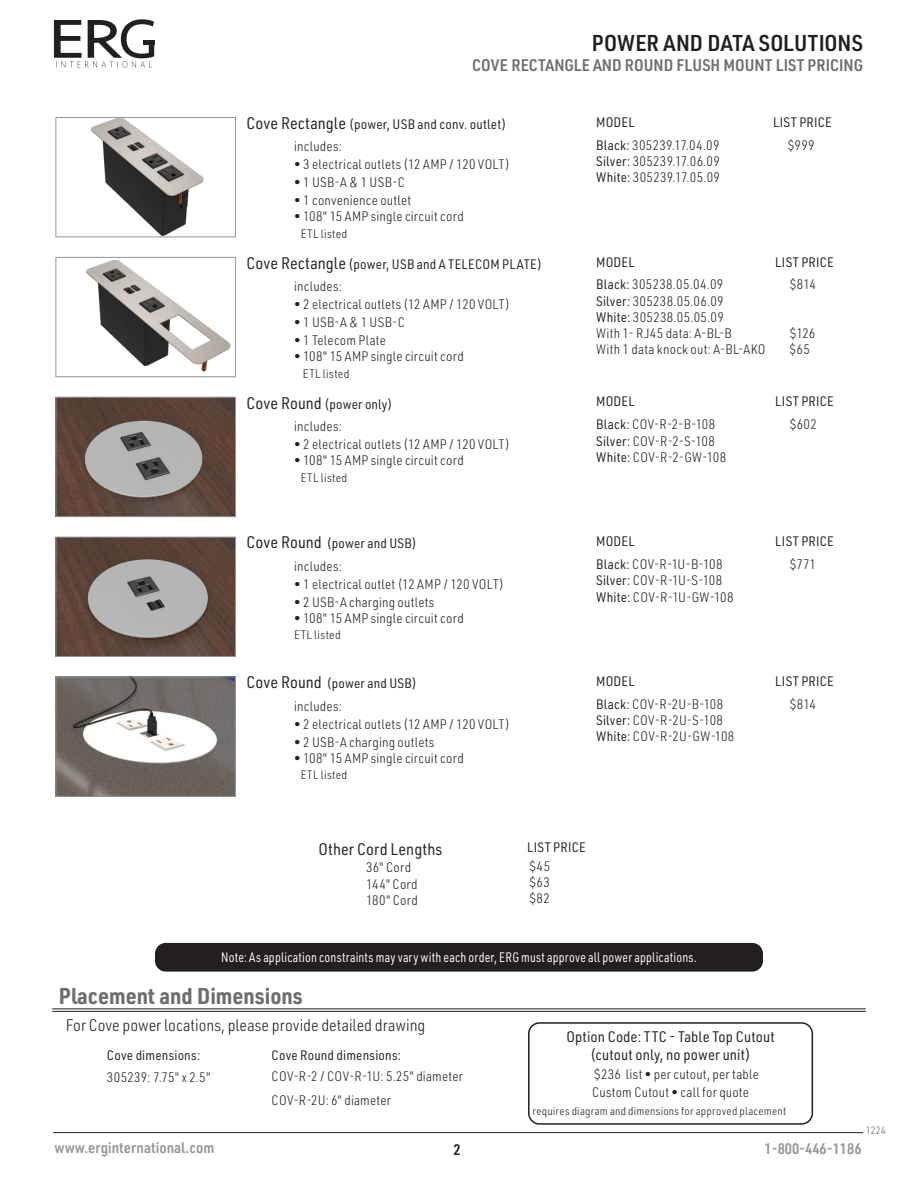
<style>
.page{position:relative;width:918px;height:1188px;background:#fff}
.page>*{position:absolute;margin:0;border:0;box-sizing:border-box;transform-origin:0 0}
.NEW_Subhead_rule_below{font:700 22.5px "URWDIN Semi Cond";color:#6c6d70}
.T_page_RIGHT_sub_head{font:600 22.5px "URWDIN Semi Cond";letter-spacing:.01em;color:#231f20}
.New_Intro_text{font:300 16.5px "URWDIN Semi Cond";color:#231f20}
.T_page_RIGHT_sub_head-2{font:600 16.5px "URWDIN Semi Cond";color:#6c6d70}
.Callout_-_70_k{font:16.5px "URWDIN Semi Cond";letter-spacing:.01em;color:#231f20}
.Callout_-_70_k-2{font:15px "URWDIN Semi Cond";letter-spacing:.01em;color:#231f20}
.t1{font:600 15px "URWDIN Semi Cond";color:#939598}
.t2{font:600 15px "URWDIN Semi Cond";color:#231f20}
.Callout_-_70_k-3{font:300 13.5px "URWDIN Semi Cond";letter-spacing:.02em;color:#231f20}
.Callout_-_70_k-4{font:13.5px "URWDIN Semi Cond";letter-spacing:.015em;color:#231f20}
.Callout_-_70_k-5{font:13.5px "URWDIN Semi Cond";letter-spacing:.015em;color:#fff;scale:.9 1}
.Callout_-_70_k-6{font:300 12px "URWDIN Semi Cond";letter-spacing:.03em;color:#231f20}
.Callout_-_70_k-7{font:300 11.25px "URWDIN Semi Cond";letter-spacing:.02em;color:#231f20}
.t3{font:300 10.5px "URWDIN Semi Cond";color:#6c6d70}
.s1{font-size:16.5px}
.s2{font-weight:400}
</style>
<div class="page">
<img style="left:86px;top:260px;width:145px;height:112px">
<div style="left:55px;top:257px;width:181px;height:120px;border:1px solid #939598"></div>
<img style="left:57px;top:399px;width:177px;height:116px">
<div style="left:55px;top:397px;width:181px;height:120px;border:1px solid #939598"></div>
<img style="left:57px;top:539px;width:177px;height:116px">
<div style="left:55px;top:537px;width:181px;height:120px;border:1px solid #939598"></div>
<img style="left:91px;top:119px;width:113px;height:116px">
<div style="left:55px;top:117px;width:181px;height:120px;border:1px solid #939598"></div>
<hr style="left:52px;top:1009px;width:814px;height:1px;background:#231f20">
<hr style="left:52px;top:1011px;width:814px;height:1px;background:#231f20">
<div style="left:528px;top:1022px;width:285px;height:103px;border:2px solid #231f20;border-radius:11px"></div>
<img style="left:57px;top:679px;width:177px;height:116px">
<div style="left:55px;top:677px;width:181px;height:120px;border:1px solid #939598"></div>
<div style="left:155px;top:943px;width:608px;height:29px;background:#231f20;border-radius:11px"></div>
<hr style="left:53px;top:1132px;width:810px;height:1px;background:#231f20">
<svg style="left:53px;top:19px;width:102px;height:48px"></svg>
<div style="left:143px;top:40px;width:11px;height:5px;background:#231f20"></div>
<p class="T_page_RIGHT_sub_head" style="left:592px;top:28px;width:273px">POWER AND DATA SOLUTIONS</p>
<p class="T_page_RIGHT_sub_head-2" style="left:472px;top:54px;width:392px">COVE RECTANGLE AND ROUND FLUSH MOUNT LIST PRICING</p>
<p class="Callout_-_70_k-4" style="left:247px;top:115px;width:261px"><span class="s1">Cove Rectangle</span> (power, USB and conv. outlet)</p>
<p class="Callout_-_70_k-3" style="left:294px;top:138px;width:49px">includes:</p>
<p class="Callout_-_70_k-3" style="left:294px;top:156px;width:217px">• 3 electrical outlets (12 AMP / 120 VOLT)</p>
<p class="Callout_-_70_k-3" style="left:294px;top:174px;width:112px">• 1 USB-A &amp; 1 USB-C</p>
<p class="Callout_-_70_k-3" style="left:294px;top:192px;width:119px">• 1 convenience outlet</p>
<p class="Callout_-_70_k-3" style="left:294px;top:208px;width:171px">• 108" 15 AMP single circuit cord</p>
<p class="Callout_-_70_k-6" style="left:301px;top:226px;width:48px">ETL listed</p>
<p class="Callout_-_70_k-4" style="left:247px;top:255px;width:297px"><span class="s1">Cove Rectangle</span> (power, USB and A TELECOM PLATE)</p>
<p class="Callout_-_70_k-3" style="left:294px;top:277px;width:49px">includes:</p>
<p class="Callout_-_70_k-3" style="left:294px;top:295px;width:217px">• 2 electrical outlets (12 AMP / 120 VOLT)</p>
<p class="Callout_-_70_k-3" style="left:294px;top:313px;width:112px">• 1 USB-A &amp; 1 USB-C</p>
<p class="Callout_-_70_k-3" style="left:294px;top:331px;width:93px">• 1 Telecom Plate</p>
<p class="Callout_-_70_k-3" style="left:294px;top:348px;width:171px">• 108" 15 AMP single circuit cord</p>
<p class="Callout_-_70_k-6" style="left:303px;top:366px;width:48px">ETL listed</p>
<p class="Callout_-_70_k-4" style="left:247px;top:395px;width:147px"><span class="s1">Cove Round</span> (power only)</p>
<p class="Callout_-_70_k-3" style="left:294px;top:417px;width:49px">includes:</p>
<p class="Callout_-_70_k-3" style="left:294px;top:435px;width:217px">• 2 electrical outlets (12 AMP / 120 VOLT)</p>
<p class="Callout_-_70_k-3" style="left:294px;top:452px;width:171px">• 108" 15 AMP single circuit cord</p>
<p class="Callout_-_70_k-6" style="left:301px;top:470px;width:48px">ETL listed</p>
<p class="Callout_-_70_k-4" style="left:247px;top:535px;width:172px"><span class="s1">Cove Round</span> (power and USB)</p>
<p class="Callout_-_70_k-3" style="left:294px;top:557px;width:49px">includes:</p>
<p class="Callout_-_70_k-3" style="left:294px;top:575px;width:211px">• 1 electrical outlet (12 AMP / 120 VOLT)</p>
<p class="Callout_-_70_k-3" style="left:294px;top:593px;width:142px">• 2 USB-A charging outlets</p>
<p class="Callout_-_70_k-3" style="left:294px;top:609px;width:171px">• 108" 15 AMP single circuit cord</p>
<p class="Callout_-_70_k-6" style="left:294px;top:627px;width:48px">ETL listed</p>
<p class="Callout_-_70_k-4" style="left:247px;top:675px;width:172px"><span class="s1">Cove Round</span> (power and USB)</p>
<p class="Callout_-_70_k-3" style="left:294px;top:697px;width:49px">includes:</p>
<p class="Callout_-_70_k-3" style="left:294px;top:715px;width:217px">• 2 electrical outlets (12 AMP / 120 VOLT)</p>
<p class="Callout_-_70_k-3" style="left:294px;top:733px;width:142px">• 2 USB-A charging outlets</p>
<p class="Callout_-_70_k-3" style="left:294px;top:749px;width:171px">• 108" 15 AMP single circuit cord</p>
<p class="Callout_-_70_k-6" style="left:301px;top:767px;width:48px">ETL listed</p>
<p class="Callout_-_70_k-4" style="left:596px;top:113px;width:40px">MODEL</p>
<p class="Callout_-_70_k-3" style="left:596px;top:136px;width:125px"><span class="s2">Black:</span> 305239.17.04.09</p>
<p class="Callout_-_70_k-3" style="left:596px;top:152px;width:125px"><span class="s2">Silver:</span> 305239.17.06.09</p>
<p class="Callout_-_70_k-3" style="left:596px;top:168px;width:125px"><span class="s2">White:</span> 305239.17.05.09</p>
<p class="Callout_-_70_k-4" style="left:773px;top:113px;width:60px">LIST PRICE</p>
<p class="Callout_-_70_k-3" style="left:788px;top:136px;width:28px">$999</p>
<p class="Callout_-_70_k-4" style="left:596px;top:253px;width:40px">MODEL</p>
<p class="Callout_-_70_k-3" style="left:596px;top:276px;width:129px"><span class="s2">Black:</span> 305238.05.04.09</p>
<p class="Callout_-_70_k-3" style="left:596px;top:292px;width:129px"><span class="s2">Silver:</span> 305238.05.06.09</p>
<p class="Callout_-_70_k-3" style="left:596px;top:308px;width:129px"><span class="s2">White:</span> 305238.05.05.09</p>
<p class="Callout_-_70_k-3" style="left:596px;top:324px;width:137px">With 1- RJ45 data: A-BL-B</p>
<p class="Callout_-_70_k-3" style="left:596px;top:341px;width:171px">With 1 data knock out: A-BL-AKO</p>
<p class="Callout_-_70_k-4" style="left:775px;top:253px;width:60px">LIST PRICE</p>
<p class="Callout_-_70_k-3" style="left:790px;top:276px;width:28px">$814</p>
<p class="Callout_-_70_k-3" style="left:790px;top:324px;width:27px">$126</p>
<p class="Callout_-_70_k-3" style="left:790px;top:341px;width:22px">$65</p>
<p class="Callout_-_70_k-4" style="left:596px;top:393px;width:40px">MODEL</p>
<p class="Callout_-_70_k-3" style="left:596px;top:416px;width:121px"><span class="s2">Black:</span> COV-R-2-B-108</p>
<p class="Callout_-_70_k-3" style="left:596px;top:432px;width:120px"><span class="s2">Silver:</span> COV-R-2-S-108</p>
<p class="Callout_-_70_k-3" style="left:596px;top:448px;width:132px"><span class="s2">White:</span> COV-R-2-GW-108</p>
<p class="Callout_-_70_k-4" style="left:775px;top:393px;width:60px">LIST PRICE</p>
<p class="Callout_-_70_k-3" style="left:790px;top:416px;width:29px">$602</p>
<p class="Callout_-_70_k-4" style="left:596px;top:533px;width:40px">MODEL</p>
<p class="Callout_-_70_k-3" style="left:596px;top:556px;width:128px"><span class="s2">Black:</span> COV-R-1U-B-108</p>
<p class="Callout_-_70_k-3" style="left:596px;top:572px;width:128px"><span class="s2">Silver:</span> COV-R-1U-S-108</p>
<p class="Callout_-_70_k-3" style="left:596px;top:588px;width:139px"><span class="s2">White:</span> COV-R-1U-GW-108</p>
<p class="Callout_-_70_k-4" style="left:775px;top:533px;width:60px">LIST PRICE</p>
<p class="Callout_-_70_k-3" style="left:790px;top:556px;width:28px">$771</p>
<p class="Callout_-_70_k-4" style="left:596px;top:672px;width:40px">MODEL</p>
<p class="Callout_-_70_k-3" style="left:596px;top:695px;width:129px"><span class="s2">Black:</span> COV-R-2U-B-108</p>
<p class="Callout_-_70_k-3" style="left:596px;top:712px;width:128px"><span class="s2">Silver:</span> COV-R-2U-S-108</p>
<p class="Callout_-_70_k-3" style="left:596px;top:728px;width:140px"><span class="s2">White:</span> COV-R-2U-GW-108</p>
<p class="Callout_-_70_k-4" style="left:775px;top:672px;width:60px">LIST PRICE</p>
<p class="Callout_-_70_k-3" style="left:790px;top:695px;width:28px">$814</p>
<p class="Callout_-_70_k" style="left:319px;top:838px;width:125px">Other Cord Lengths</p>
<p class="Callout_-_70_k-3" style="left:366px;top:859px;width:47px">36" Cord</p>
<p class="Callout_-_70_k-3" style="left:366px;top:875px;width:53px">144" Cord</p>
<p class="Callout_-_70_k-3" style="left:366px;top:891px;width:53px">180" Cord</p>
<p class="Callout_-_70_k-4" style="left:527px;top:839px;width:60px">LIST PRICE</p>
<p class="Callout_-_70_k-3" style="left:530px;top:857px;width:22px">$45</p>
<p class="Callout_-_70_k-3" style="left:530px;top:873px;width:22px">$63</p>
<p class="Callout_-_70_k-3" style="left:530px;top:890px;width:22px">$82</p>
<p class="Callout_-_70_k-5" style="left:221px;top:949px;width:530px">Note: As application constraints may vary with each order, ERG must approve all power applications.</p>
<p class="NEW_Subhead_rule_below" style="left:59px;top:981px;width:245px">Placement and Dimensions</p>
<p class="New_Intro_text" style="left:66px;top:1014px;width:361px">For Cove power locations, please provide detailed drawing</p>
<p class="Callout_-_70_k-4" style="left:107px;top:1046px;width:95px">Cove dimensions:</p>
<p class="Callout_-_70_k-4" style="left:272px;top:1046px;width:131px">Cove Round dimensions:</p>
<p class="Callout_-_70_k-3" style="left:107px;top:1068px;width:105px">305239: 7.75" x 2.5"</p>
<p class="Callout_-_70_k-3" style="left:272px;top:1067px;width:193px">COV-R-2 / COV-R-1U: 5.25" diameter</p>
<p class="Callout_-_70_k-3" style="left:272px;top:1091px;width:121px">COV-R-2U: 6" diameter</p>
<p class="Callout_-_70_k-2" style="left:566px;top:1027px;width:210px">Option Code: TTC - Table Top Cutout</p>
<p class="Callout_-_70_k-2" style="left:590px;top:1045px;width:162px">(cutout only, no power unit)</p>
<p class="Callout_-_70_k-3" style="left:594px;top:1066px;width:166px">$236 list • per cutout, per table</p>
<p class="Callout_-_70_k-3" style="left:592px;top:1083px;width:159px">Custom Cutout • call for quote</p>
<p class="Callout_-_70_k-7" style="left:533px;top:1104px;width:255px">requires diagram and dimensions for approved placement</p>
<p class="t3" style="left:866px;top:1124px;width:22px">1224</p>
<p class="t1" style="left:55px;top:1138px;width:161px">www.erginternational.com</p>
<p class="t1" style="left:765px;top:1138px;width:99px">1-800-446-1186</p>
<p class="t2" style="left:453px;top:1140px;width:9px">2</p>
</div>
